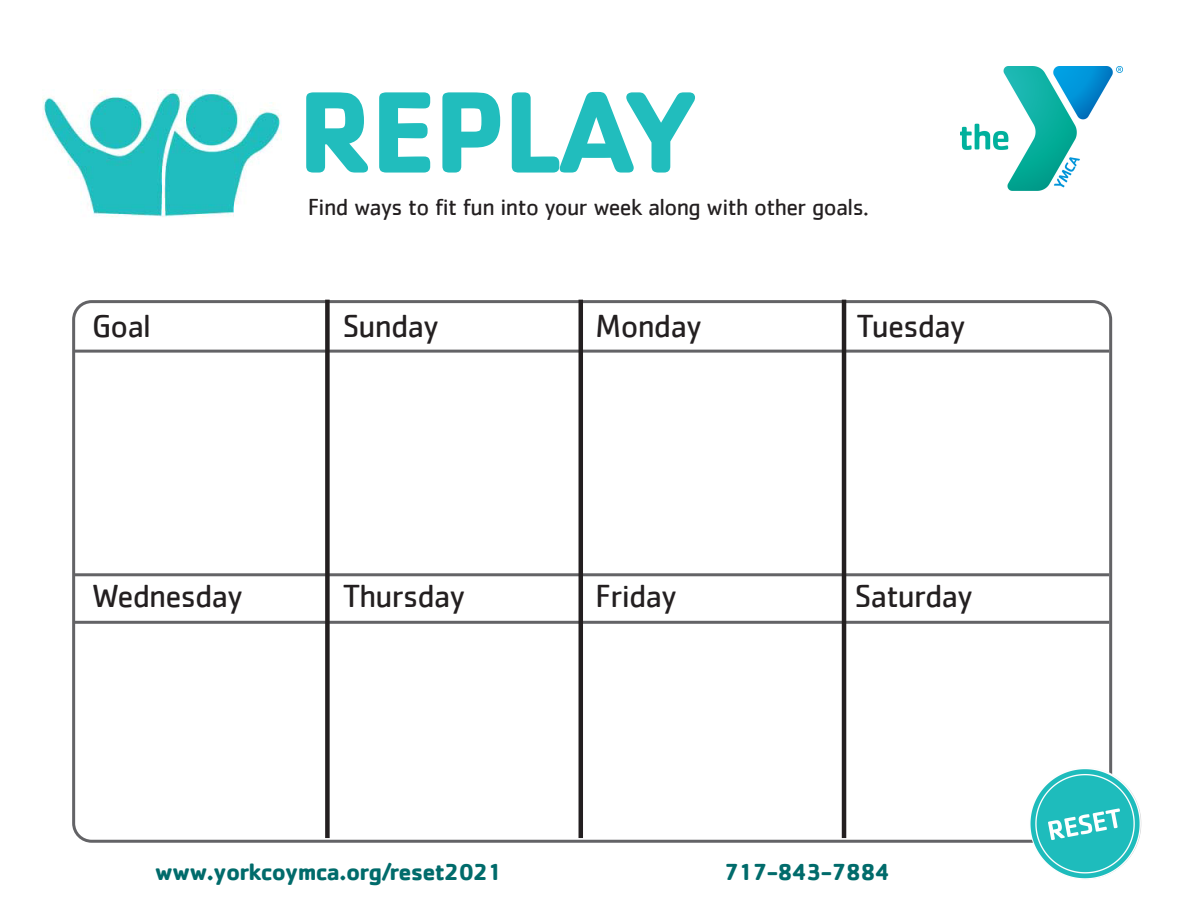
<style>
.page{position:relative;width:1188px;height:918px;background:#fff}
.page>*{position:absolute;margin:0;border:0;box-sizing:border-box;transform-origin:0 0}
.t1{font:700 120px "Cachet";letter-spacing:-.025em;color:#21bdbd}
.t2{font:33px "Cachet";letter-spacing:-.025em;color:#231f20}
.t3{font:24px "Cachet";letter-spacing:-.025em;color:#231f20}
.t4{font:700 24px "Cachet";letter-spacing:-.035em;color:#006b6b}
</style>
<div class="page">
<img style="left:43px;top:89px;width:239px;height:128px">
<img style="left:961px;top:67px;width:162px;height:124px">
<div style="left:72px;top:300px;width:1040px;height:543px;border:3px solid #636366;border-radius:18px"></div>
<hr style="left:74px;top:573px;width:1035px;height:3px;background:#636366">
<hr style="left:74px;top:621px;width:1035px;height:3px;background:#636366">
<hr style="left:74px;top:350px;width:1035px;height:3px;background:#636366">
<div style="left:325px;top:300px;width:5px;height:538px;background:#231f20"></div>
<hr style="left:579px;top:300px;width:4px;height:538px;background:#231f20">
<hr style="left:842px;top:300px;width:4px;height:538px;background:#231f20">
<img style="left:1029px;top:767px;width:112px;height:112px;border-radius:56px">
<h1 class="t1" style="left:298px;top:54px;width:403px">REPLAY</h1>
<p class="t3" style="left:308px;top:193px;width:563px">Find ways to fit fun into your week along with other goals.</p>
<p class="t2" style="left:92px;top:307px;width:61px">Goal</p>
<p class="t2" style="left:343px;top:307px;width:98px">Sunday</p>
<p class="t2" style="left:595px;top:307px;width:108px">Monday</p>
<p class="t2" style="left:857px;top:307px;width:110px">Tuesday</p>
<p class="t2" style="left:92px;top:577px;width:152px">Wednesday</p>
<p class="t2" style="left:343px;top:577px;width:124px">Thursday</p>
<p class="t2" style="left:595px;top:577px;width:83px">Friday</p>
<p class="t2" style="left:855px;top:577px;width:120px">Saturday</p>
<p class="t4" style="left:155px;top:857px;width:349px">www.yorkcoymca.org/reset2021</p>
<p class="t4" style="left:724px;top:857px;width:168px">717-843-7884</p>
</div>
